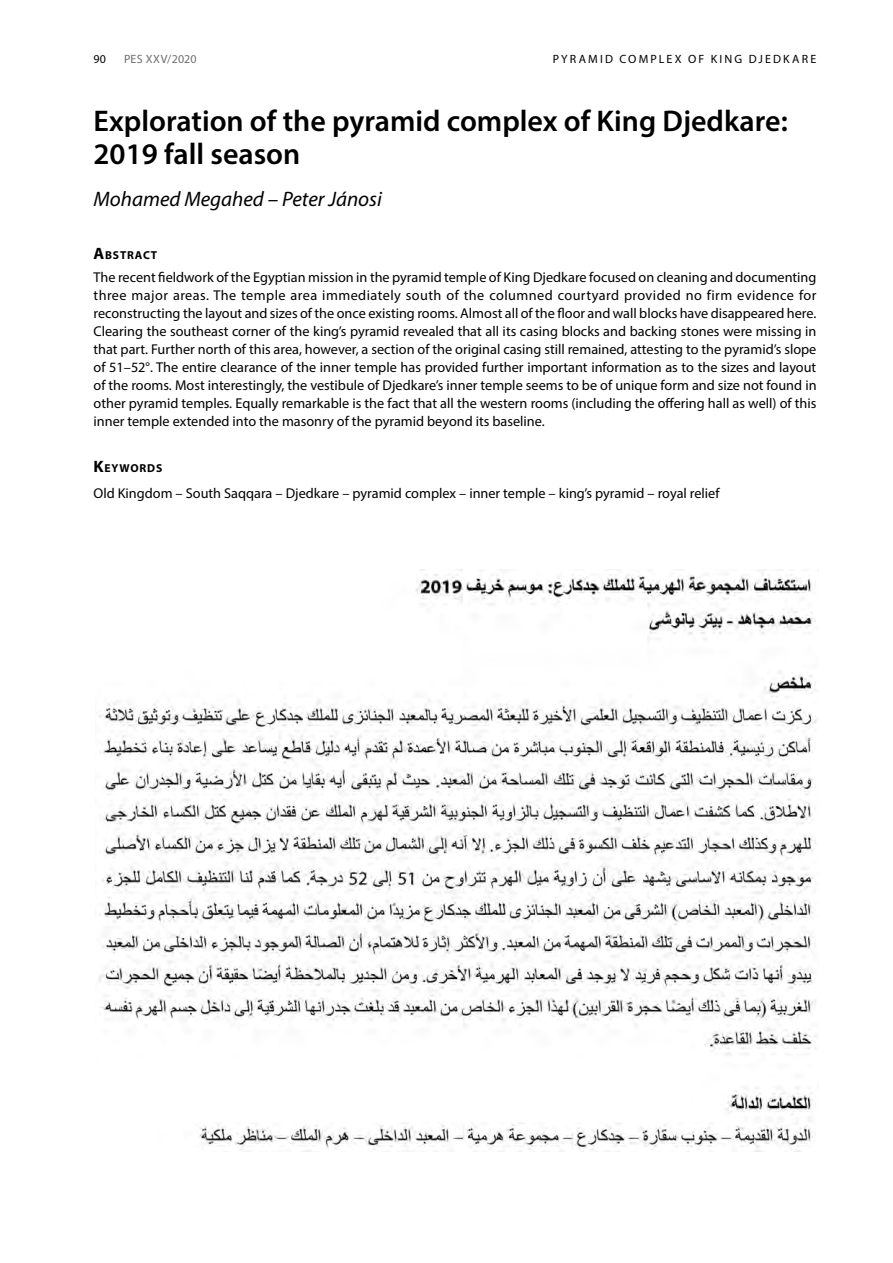
<style>
.page{position:relative;width:893px;height:1263px;background:#fff}
.page>*{position:absolute;margin:0;border:0;box-sizing:border-box;transform-origin:0 0}
.t1{font:600 30px/33px "Myriad Pro";color:#000}
.t2{font:italic 21px "Myriad Pro";color:#000}
.t3{font:14.25px/18px "Myriad Pro";color:#000;text-align:justify}
.t4{font:12px "Myriad Pro";letter-spacing:.18em;color:#000}
.t5{font:12px "Myriad Pro";letter-spacing:.015em;color:#6d6e71}
.t6{font:700 11.55px "Myriad Pro";letter-spacing:.07em;color:#000}
.s1{font-size:16.5px}
</style>
<div class="page">
<img style="left:99px;top:569px;width:718px;height:582px">
<p class="t4" style="left:94px;top:52px;width:14px">90</p>
<p class="t5" style="left:124px;top:52px;width:74px">PES XXV/2020</p>
<p class="t4" style="left:553px;top:52px;width:265px">PYRAMID COMPLEX OF KING DJEDKARE</p>
<p class="t1" style="left:94px;top:104px;width:696px">Exploration of the pyramid complex of King Djedkare:<br>2019 fall season</p>
<p class="t2" style="left:94px;top:186px;width:290px">Mohamed Megahed – Peter Jánosi</p>
<p class="t6" style="left:94px;top:247px;width:65px"><span class="s1">A</span>BSTRACT</p>
<p class="t3" style="left:94px;top:268px;width:724px">The recent fieldwork of the Egyptian mission in the pyramid temple of King Djedkare focused on cleaning and documenting three major areas. The temple area immediately south of the columned courtyard provided no firm evidence for reconstructing the layout and sizes of the once existing rooms. Almost all of the floor and wall blocks have disappeared here.<br>Clearing the southeast corner of the king’s pyramid revealed that all its casing blocks and backing stones were missing in that part. Further north of this area, however, a section of the original casing still remained, attesting to the pyramid’s slope of 51–52°. The entire clearance of the inner temple has provided further important information as to the sizes and layout of the rooms. Most interestingly, the vestibule of Djedkare’s inner temple seems to be of unique form and size not found in other pyramid temples. Equally remarkable is the fact that all the western rooms (including the offering hall as well) of this inner temple extended into the masonry of the pyramid beyond its baseline.</p>
<p class="t6" style="left:94px;top:460px;width:70px"><span class="s1">K</span>EYWORDS</p>
<p class="t3" style="left:94px;top:484px;width:627px">Old Kingdom – South Saqqara – Djedkare – pyramid complex – inner temple – king’s pyramid – royal relief</p>
</div>
